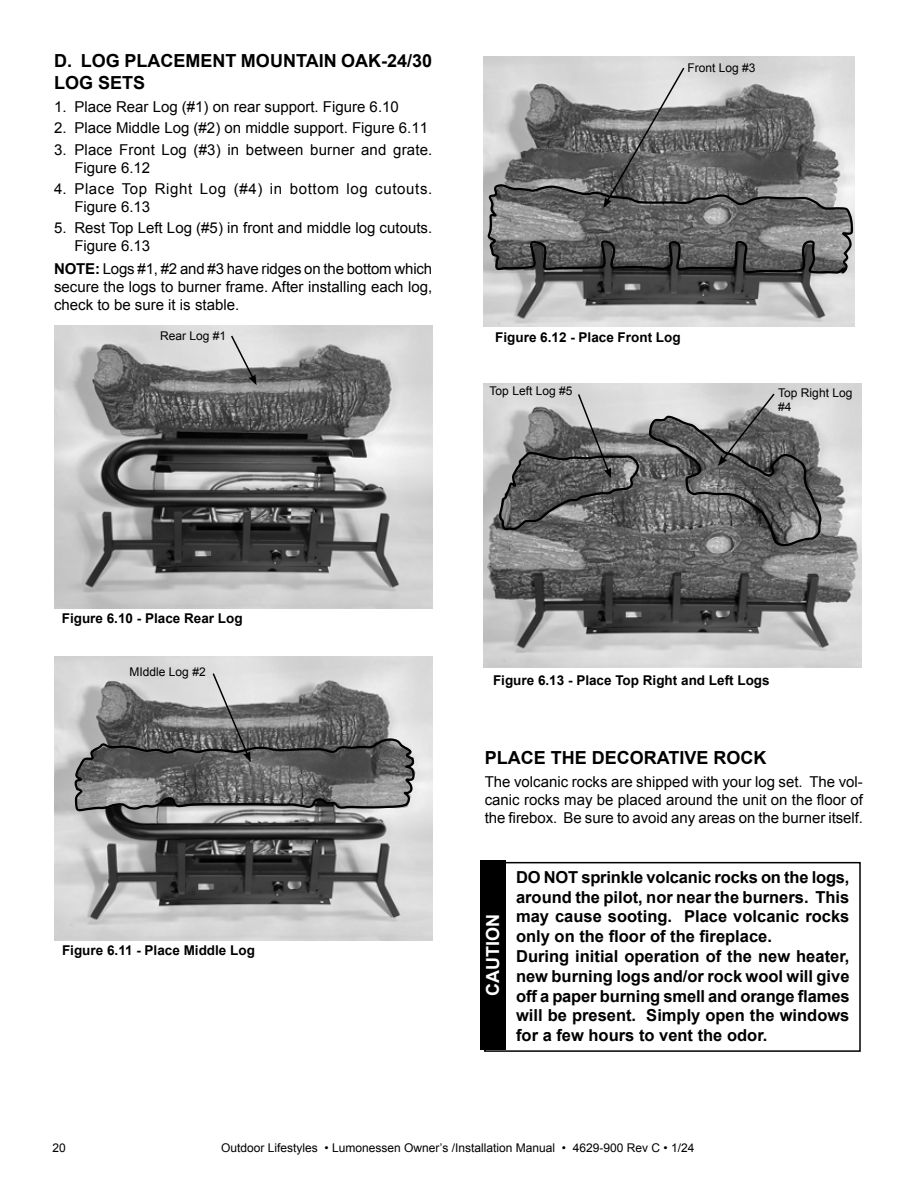
<style>
.page{position:relative;width:917px;height:1188px;background:#fff}
.page>*{position:absolute;margin:0;border:0;box-sizing:border-box;transform-origin:0 0}
.t1{font:700 18px/21.6px "Arial";color:#000}
.t2{font:700 18px "Arial";color:#fff}
.t3{font:700 16.5px/19.8px "Arial";color:#000}
.t4{font:15px/18px "Arial";color:#000}
.t5{font:15px/18px "Arial";letter-spacing:.045em;color:#000}
.t6{font:700 13.5px "Arial";color:#000}
.t7{font:12px/14.4px "Arial";color:#000}
.s1{font-weight:700}
</style>
<div class="page">
<img style="left:54px;top:657px;width:378px;height:283px">
<svg style="left:73px;top:672px;width:343px;height:140px;background:#838383"></svg>
<img style="left:54px;top:326px;width:378px;height:283px">
<svg style="left:229px;top:334px;width:27px;height:51px"></svg>
<svg style="left:485px;top:56px;width:369px;height:271px;background:#8c8c8c"></svg>
<svg style="left:603px;top:66px;width:82px;height:142px;background:#8b8b8b"></svg>
<img style="left:483px;top:384px;width:378px;height:283px">
<svg style="left:646px;top:392px;width:176px;height:156px;background:#797979"></svg>
<svg style="left:497px;top:393px;width:143px;height:139px;background:#808080"></svg>
<div style="left:484px;top:862px;width:376px;height:190px;border:2px solid #000"></div>
<div style="left:480px;top:860px;width:25px;height:190px;background:#000"></div>
<p class="t1" style="left:54px;top:51px;width:379px">D. LOG PLACEMENT MOUNTAIN OAK-24/30<br>LOG SETS</p>
<p class="t4" style="left:54px;top:98px;width:346px">1. Place Rear Log (#1) on rear support. Figure 6.10</p>
<p class="t4" style="left:54px;top:119px;width:375px">2. Place Middle Log (#2) on middle support. Figure 6.11</p>
<p class="t4" style="left:74px;top:140px;width:359px;text-indent:-20px">3. Place Front Log (#3) in between burner and grate.<br>Figure 6.12</p>
<p class="t5" style="left:74px;top:180px;width:359px;text-indent:-20px">4. Place Top Right Log (#4) in bottom log cutouts.<br>Figure 6.13</p>
<p class="t4" style="left:74px;top:219px;width:359px;text-indent:-20px">5. Rest Top Left Log (#5) in front and middle log cutouts.<br>Figure 6.13</p>
<p class="t4" style="left:54px;top:260px;width:379px;text-align:justify"><span class="s1">NOTE:</span> Logs #1, #2 and #3 have ridges on the bottom which secure the logs to burner frame. After installing each log, check to be sure it is stable.</p>
<p class="t7" style="left:160px;top:329px;width:68px">Rear Log #1</p>
<p class="t7" style="left:687px;top:61px;width:70px">Front Log #3</p>
<p class="t6" style="left:495px;top:328px;width:187px">Figure 6.12 - Place Front Log</p>
<p class="t7" style="left:489px;top:384px;width:84px">Top Left Log #5</p>
<p class="t7" style="left:778px;top:386px;width:76px">Top Right Log #4</p>
<p class="t6" style="left:62px;top:610px;width:182px">Figure 6.10 - Place Rear Log</p>
<p class="t7" style="left:130px;top:665px;width:78px">MIddle Log #2</p>
<p class="t6" style="left:62px;top:941px;width:194px">Figure 6.11 - Place Middle Log</p>
<p class="t6" style="left:493px;top:672px;width:278px">Figure 6.13 - Place Top Right and Left Logs</p>
<p class="t1" style="left:484px;top:747px;width:283px">PLACE THE DECORATIVE ROCK</p>
<p class="t4" style="left:484px;top:773px;width:380px;text-align:justify">The volcanic rocks are shipped with your log set. The vol&shy;canic rocks may be placed around the unit on the floor of the firebox. Be sure to avoid any areas on the burner itself.</p>
<p class="t2" style="left:481px;top:996px;width:83px;rotate:-90deg">CAUTION</p>
<p class="t3" style="left:516px;top:868px;width:335px">DO NOT sprinkle volcanic rocks on the logs, around the pilot, nor near the burners. This may cause sooting. Place volcanic rocks only on the floor of the fireplace.<br>During initial operation of the new heater, new burning logs and/or rock wool will give off a paper burning smell and orange flames will be present. Simply open the windows for a few hours to vent the odor.</p>
<p class="t7" style="left:52px;top:1140px;width:15px">20</p>
<p class="t7" style="left:221px;top:1140px;width:475px">Outdoor Lifestyles • Lumonessen Owner’s /Installation Manual • 4629-900 Rev C • 1/24</p>
</div>
